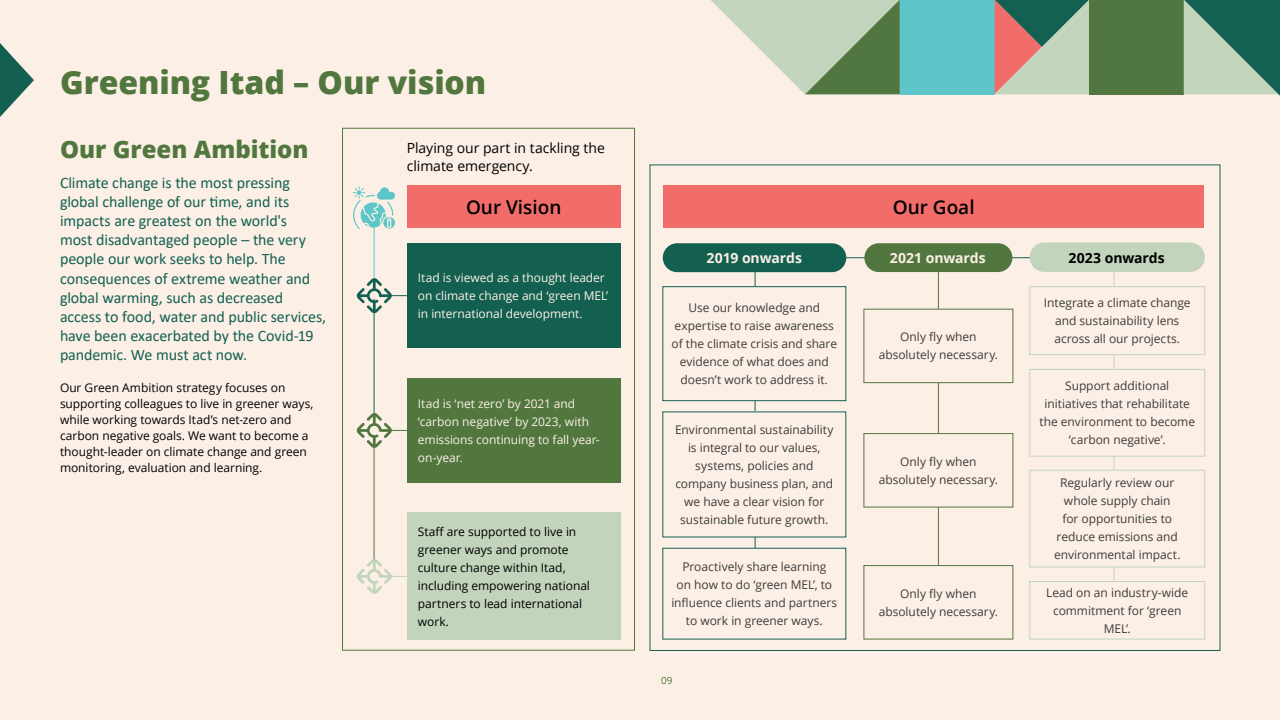
<style>
.page{position:relative;width:1280px;height:720px;background:#fcf0e6}
.page>*{position:absolute;margin:0;border:0;box-sizing:border-box;transform-origin:0 0}
.t1{font:800 32px "Open Sans";letter-spacing:-.005em;color:#51773f}
.t2{font:800 24px "Open Sans";color:#51773f}
.t3{font:600 19px "Open Sans";color:#000}
.t4{font:16px/19.2px "Calibri";letter-spacing:-.005em;color:#136051}
.t5{font:14px/18px "Open Sans";letter-spacing:-.005em;color:#000}
.t6{font:700 14px "Open Sans";letter-spacing:-.005em;color:#fcf0e6}
.t7{font:700 14px "Open Sans";letter-spacing:-.005em;color:#000}
.t8{font:12px/18px "Open Sans";letter-spacing:-.005em;color:#3c3c3b;text-align:center}
.t9{font:12px/16px "Open Sans";letter-spacing:-.005em;color:#000}
.t10{font:12px/18px "Open Sans";letter-spacing:-.005em;color:#fcf0e6}
.t11{font:10px "Open Sans";color:#51773f}
.s1{color:#fcf1e9}
</style>
<div class="page">
<svg style="left:0;top:43px;width:34px;height:74px"></svg>
<div style="left:342px;top:128px;width:293px;height:522px;border:1px solid #51773f"></div>
<hr style="left:825px;top:257px;width:214px;height:1px;background:#136051">
<hr style="left:374px;top:227px;width:1px;height:51px;background:#5dc6c9">
<hr style="left:374px;top:299px;width:1px;height:114px;background:#136051">
<hr style="left:374px;top:446px;width:1px;height:124px;background:#51773f">
<div style="left:407px;top:185px;width:214px;height:43px;background:#f26d69"></div>
<div style="left:663px;top:185px;width:541px;height:43px;background:#f26d69"></div>
<svg style="left:353px;top:187px;width:42px;height:42px"></svg>
<div style="left:407px;top:243px;width:214px;height:105px;background:#136051"></div>
<svg style="left:357px;top:278px;width:50px;height:35px"></svg>
<div style="left:407px;top:378px;width:214px;height:105px;background:#51773f"></div>
<svg style="left:357px;top:413px;width:50px;height:35px"></svg>
<div style="left:407px;top:512px;width:214px;height:128px;background:#c2d4bb"></div>
<svg style="left:357px;top:559px;width:50px;height:35px"></svg>
<hr style="left:755px;top:260px;width:1px;height:314px;background:#136051">
<div style="left:663px;top:243px;width:183px;height:29px;background:#136051;border-radius:14px"></div>
<div style="left:662px;top:286px;width:184px;height:115px;border:1px solid #136051"></div>
<div style="left:663px;top:412px;width:183px;height:125px;background:#fcf0e6"></div>
<div style="left:663px;top:548px;width:183px;height:91px;background:#fcf0e6"></div>
<hr style="left:938px;top:260px;width:1px;height:313px;background:#51773f">
<div style="left:864px;top:243px;width:148px;height:29px;background:#51773f;border-radius:14px"></div>
<div style="left:864px;top:309px;width:149px;height:74px;background:#fcf0e6"></div>
<div style="left:863px;top:309px;width:150px;height:74px;border:1px solid #51773f"></div>
<div style="left:864px;top:434px;width:149px;height:73px;background:#fcf0e6"></div>
<div style="left:863px;top:433px;width:150px;height:75px;border:1px solid #51773f"></div>
<div style="left:864px;top:566px;width:149px;height:73px;background:#fcf0e6"></div>
<div style="left:863px;top:565px;width:150px;height:75px;border:1px solid #51773f"></div>
<hr style="left:1114px;top:260px;width:1px;height:344px;background:#c2d4bb">
<div style="left:1030px;top:243px;width:175px;height:29px;background:#c2d4bb;border-radius:14px"></div>
<div style="left:1030px;top:287px;width:175px;height:68px;background:#fcf0e6"></div>
<div style="left:1029px;top:286px;width:176px;height:69px;border:1px solid #c2d4bb"></div>
<div style="left:1030px;top:369px;width:175px;height:87px;background:#fcf0e6"></div>
<div style="left:1029px;top:369px;width:176px;height:88px;border:1px solid #c2d4bb"></div>
<div style="left:1030px;top:470px;width:175px;height:97px;background:#fcf0e6"></div>
<div style="left:1029px;top:470px;width:176px;height:97px;border:1px solid #c2d4bb"></div>
<div style="left:1029px;top:581px;width:176px;height:59px;border:1px solid #c2d4bb"></div>
<svg style="left:711px;top:0;width:189px;height:95px"></svg>
<div style="left:900px;top:0;width:95px;height:94px;background:#5ec6ca"></div>
<div style="left:1089px;top:0;width:95px;height:94px;background:#517740"></div>
<svg style="left:994px;top:0;width:95px;height:94px;background:#a29e8d"></svg>
<svg style="left:1184px;top:0;width:96px;height:96px;background:#6c9c88"></svg>
<h1 class="t1" style="left:60px;top:59px;width:428px">Greening Itad – Our vision</h1>
<h2 class="t2" style="left:60px;top:131px;width:250px">Our Green Ambition</h2>
<p class="t4" style="left:60px;top:172px;width:268px">Climate change is the most pressing global challenge of our time, and its impacts are greatest on the world's<br>most disadvantaged people – the very people our work seeks to help. The consequences of extreme weather and global warming, such as decreased access to food, water and public services, have been exacerbated by the Covid-19 pandemic. We must act now.</p>
<p class="t9" style="left:60px;top:380px;width:255px">Our Green Ambition strategy focuses on supporting colleagues to live in greener ways, while working towards Itad’s net-zero and carbon negative goals. We want to become a thought-leader on climate change and green monitoring, evaluation and learning.</p>
<p class="t5" style="left:407px;top:139px;width:199px">Playing our part in tackling the climate emergency.</p>
<h3 class="t3" style="left:466px;top:194px;width:97px">Our Vision</h3>
<h3 class="t3" style="left:893px;top:194px;width:83px">Our Goal</h3>
<p class="t6" style="left:890px;top:248px;width:97px">2021 onwards</p>
<p class="t6" style="left:707px;top:248px;width:97px">2019 onwards</p>
<p class="t8" style="left:672px;top:299px;width:167px">Use our knowledge and expertise to raise awareness of the climate crisis and share evidence of what does and doesn’t work to address it.</p>
<p class="t10" style="left:418px;top:269px;width:192px">Itad is viewed as a thought leader on climate change and ‘green MEL’ in international development<span class="s1">.</span></p>
<p class="t8" style="left:879px;top:328px;width:121px">Only fly when absolutely necessary.</p>
<p class="t10" style="left:418px;top:394px;width:183px">Itad is ‘net zero’ by 2021 and ‘carbon negative’ by 2023, with emissions continuing to fall year&shy;on-year.</p>
<p class="t8" style="left:675px;top:420px;width:160px">Environmental sustainability is integral to our values, systems, policies and company business plan, and we have a clear vision for sustainable future growth.</p>
<p class="t8" style="left:671px;top:558px;width:167px">Proactively share learning<br>on how to do ‘green MEL’, to influence clients and partners to work in greener ways.</p>
<p class="t8" style="left:879px;top:452px;width:121px">Only fly when absolutely necessary.</p>
<p class="t9" style="left:418px;top:522px;width:174px;line-height:18px">Staff are supported to live in greener ways and promote culture change within Itad, including empowering national partners to lead international work.</p>
<p class="t8" style="left:879px;top:584px;width:121px">Only fly when absolutely necessary.</p>
<p class="t11" style="left:661px;top:673px;width:13px">09</p>
<p class="t7" style="left:1069px;top:248px;width:98px">2023 onwards</p>
<p class="t8" style="left:1044px;top:294px;width:148px">Integrate a climate change and sustainability lens across all our projects.</p>
<p class="t8" style="left:1039px;top:377px;width:157px">Support additional initiatives that rehabilitate the environment to become ‘carbon negative’.</p>
<p class="t8" style="left:1054px;top:474px;width:128px">Regularly review our whole supply chain<br>for opportunities to reduce emissions and environmental impact.</p>
<p class="t8" style="left:1046px;top:583px;width:143px">Lead on an industry-wide commitment for ‘green<br>MEL’.</p>
</div>
